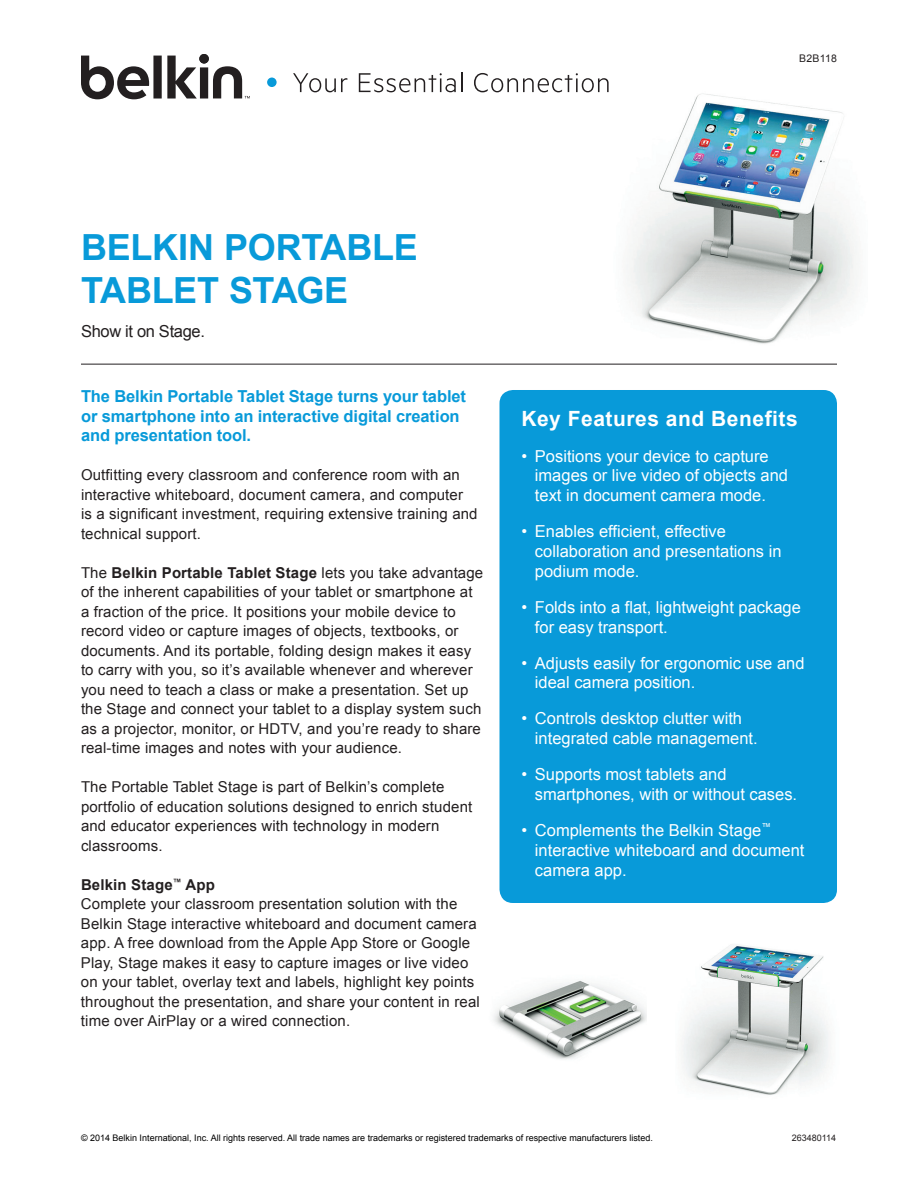
<style>
.page{position:relative;width:918px;height:1188px;background:#fff}
.page>*{position:absolute;margin:0;border:0;box-sizing:border-box;transform-origin:0 0}
.t1{font:700 36px/43.2px "Arial";letter-spacing:-.01em;color:#089ad9}
.t2{font:700 21px "Arial";letter-spacing:.025em;color:#fff}
.t3{font:16.5px/19.8px "Arial";color:#fff}
.t4{font:700 16.5px/19.5px "Arial";letter-spacing:-.005em;color:#089ad9}
.t5{font:16.5px "Arial";letter-spacing:-.02em;color:#231f20}
.t6{font:15px/19.5px "Arial";letter-spacing:.01em;color:#231f20}
.t7{font:10.5px "Arial";letter-spacing:.025em;color:#231f20}
.t8{font:9px "Arial";color:#000}
.t9{font:9px "Arial";color:#231f20}
.s1{font-weight:700}
</style>
<div class="page">
<img style="left:683px;top:945px;width:146px;height:150px">
<img style="left:595px;top:92px;width:262px;height:272px">
<div style="left:500px;top:390px;width:337px;height:513px;background:#089ad9;border-radius:14px"></div>
<hr style="left:81px;top:364px;width:756px;height:1px;background:#231f20">
<svg style="left:293px;top:73px;width:54px;height:19px"></svg>
<svg style="left:359px;top:72px;width:103px;height:20px"></svg>
<svg style="left:474px;top:73px;width:135px;height:19px"></svg>
<div style="left:267px;top:78px;width:10px;height:9px;background:#089ad9;border-radius:50%"></div>
<svg style="left:199px;top:54px;width:10px;height:10px"></svg>
<svg style="left:81px;top:56px;width:169px;height:43px"></svg>
<img style="left:493px;top:980px;width:153px;height:79px">
<p class="t7" style="left:799px;top:51px;width:39px">B2B118</p>
<h1 class="t1" style="left:81px;top:226px;width:338px">BELKIN PORTABLE<br>TABLET STAGE</h1>
<p class="t5" style="left:81px;top:321px;width:126px">Show it on Stage.</p>
<p class="t4" style="left:81px;top:387px;width:387px">The Belkin Portable Tablet Stage turns your tablet or smartphone into an interactive digital creation and presentation tool.</p>
<p class="t6" style="left:81px;top:465px;width:398px">Outfitting every classroom and conference room with an interactive whiteboard, document camera, and computer is a significant investment, requiring extensive training and technical support.</p>
<p class="t6" style="left:81px;top:563px;width:404px">The <span class="s1">Belkin Portable Tablet Stage</span> lets you take advantage of the inherent capabilities of your tablet or smartphone at a fraction of the price. It positions your mobile device to record video or capture images of objects, textbooks, or documents. And its portable, folding design makes it easy to carry with you, so it’s available whenever and wherever you need to teach a class or make a presentation. Set up the Stage and connect your tablet to a display system such as a projector, monitor, or HDTV, and you’re ready to share real-time images and notes with your audience.</p>
<p class="t6" style="left:81px;top:777px;width:393px">The Portable Tablet Stage is part of Belkin’s complete portfolio of education solutions designed to enrich student and educator experiences with technology in modern classrooms.</p>
<p class="t6" style="left:81px;top:875px;width:400px"><span class="s1">Belkin Stage</span><sup>™</sup> <span class="s1">App<br></span>Complete your classroom presentation solution with the Belkin Stage interactive whiteboard and document camera app. A free download from the Apple App Store or Google Play, Stage makes it easy to capture images or live video on your tablet, overlay text and labels, highlight key points throughout the presentation, and share your content in real time over AirPlay or a wired connection.</p>
<h2 class="t2" style="left:521px;top:404px;width:278px">Key Features and Benefits</h2>
<p class="t3" style="left:535px;top:446px;width:255px;text-indent:-13px">• Positions your device to capture images or live video of objects and text in document camera mode.</p>
<p class="t3" style="left:535px;top:522px;width:248px;text-indent:-13px">• Enables efficient, effective collaboration and presentations in podium mode.</p>
<p class="t3" style="left:535px;top:597px;width:267px;text-indent:-13px">• Folds into a flat, lightweight package for easy transport.</p>
<p class="t3" style="left:535px;top:653px;width:271px;text-indent:-13px">• Adjusts easily for ergonomic use and ideal camera position.</p>
<p class="t3" style="left:535px;top:709px;width:224px;text-indent:-13px">• Controls desktop clutter with integrated cable management.</p>
<p class="t3" style="left:535px;top:765px;width:264px;text-indent:-13px">• Supports most tablets and smartphones, with or without cases.</p>
<p class="t3" style="left:535px;top:820px;width:271px;text-indent:-14px">• Complements the Belkin Stage<sup>™ </sup>interactive whiteboard and document camera app.</p>
<p class="t8" style="left:81px;top:1131px;width:573px">© 2014 Belkin International, Inc. All rights reserved. All trade names are trademarks or registered trademarks of respective manufacturers listed.</p>
<p class="t9" style="left:792px;top:1131px;width:46px">263480114</p>
</div>
